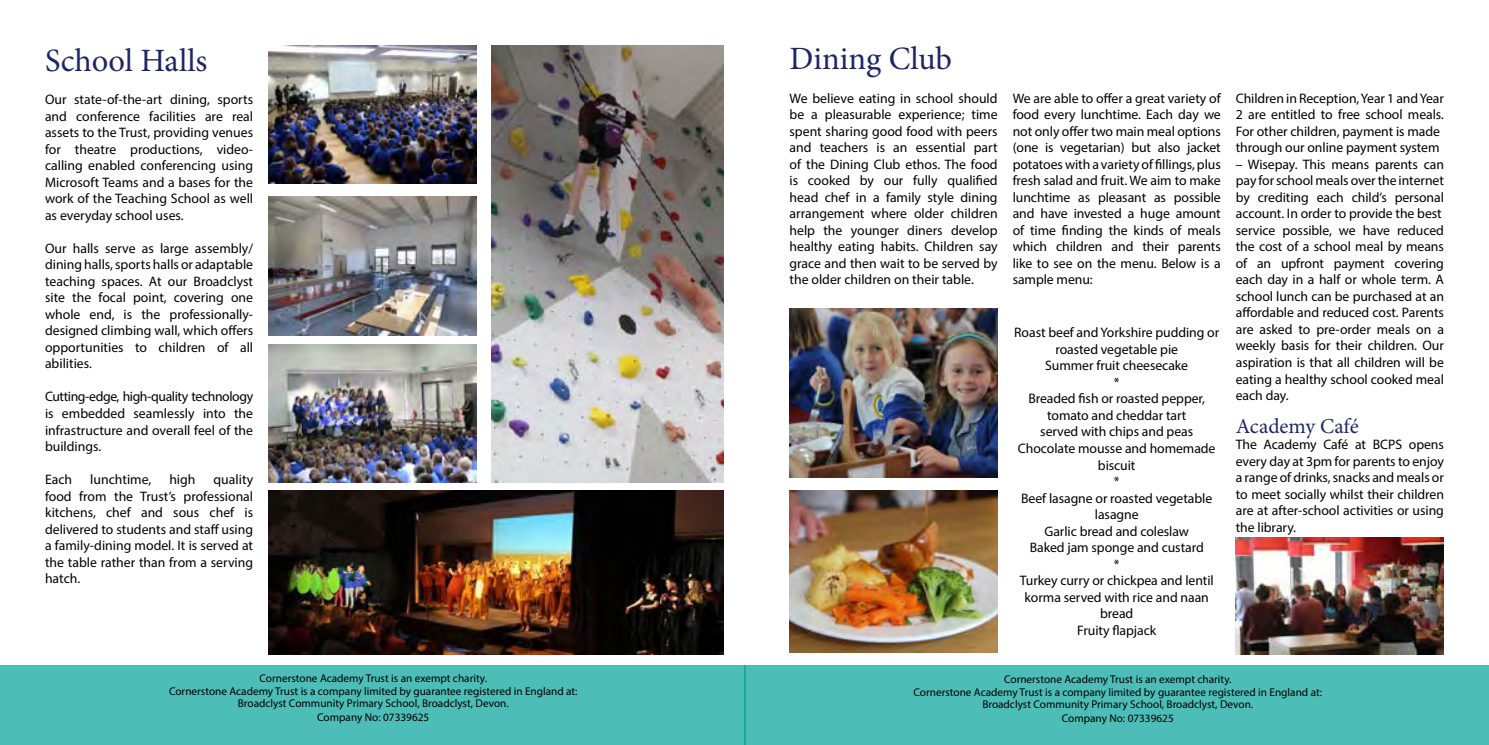
<style>
.page{position:relative;width:1489px;height:745px;background:#fff}
.page>*{position:absolute;margin:0;border:0;box-sizing:border-box;transform-origin:0 0}
.t1{font:32.5px "Minion Pro";color:#1e2564}
.t2{font:21.25px "Minion Pro";color:#1e2564}
.t3{font:13.75px/16.5px "Myriad Pro";letter-spacing:-.005em;color:#000;text-align:justify}
.t4{font:11.25px/12.9px "Myriad Pro";color:#000;text-align:center}
</style>
<div class="page">
<img style="left:491px;top:45px;width:232px;height:437px">
<img style="left:789px;top:308px;width:208px;height:169px">
<img style="left:789px;top:490px;width:208px;height:162px">
<img style="left:1235px;top:537px;width:208px;height:117px">
<img style="left:268px;top:490px;width:455px;height:164px">
<img style="left:268px;top:196px;width:208px;height:139px">
<img style="left:268px;top:45px;width:208px;height:139px">
<img style="left:268px;top:344px;width:208px;height:138px">
<div style="left:744px;top:664px;width:744px;height:80px;background:#4dbeb7"></div>
<div style="left:0;top:664px;width:745px;height:80px;background:#4dbeb7"></div>
<h1 class="t1" style="left:45px;top:39px;width:164px">School Halls</h1>
<p class="t3" style="left:45px;top:91px;width:210px">Our state-of-the-art dining, sports and conference facilities are real assets to the Trust, providing venues for theatre productions, video&shy;calling enabled conferencing using Microsoft Teams and a bases for the work of the Teaching School as well as everyday school uses.</p>
<p class="t3" style="left:45px;top:239px;width:210px">Our halls serve as large assembly/ dining halls, sports halls or adaptable teaching spaces. At our Broadclyst site the focal point, covering one whole end, is the professionally&shy;designed climbing wall, which offers opportunities to children of all abilities.</p>
<p class="t3" style="left:45px;top:388px;width:210px">Cutting-edge, high-quality technology is embedded seamlessly into the infrastructure and overall feel of the buildings.</p>
<p class="t3" style="left:45px;top:470px;width:29px">Each</p>
<p class="t3" style="left:90px;top:470px;width:62px">lunchtime,</p>
<p class="t3" style="left:169px;top:470px;width:28px">high</p>
<p class="t3" style="left:45px;top:470px;width:210px;text-indent:168px">quality food from the Trust’s professional kitchens, chef and sous chef is delivered to students and staff using a family-dining model. It is served at the table rather than from a serving hatch.</p>
<p class="t4" style="left:169px;top:671px;width:410px">Cornerstone Academy Trust is an exempt charity.<br>Cornerstone Academy Trust is a company limited by guarantee registered in England at:<br>Broadclyst Community Primary School, Broadclyst, Devon.<br>Company No: 07339625</p>
<h1 class="t1" style="left:789px;top:36px;width:164px">Dining Club</h1>
<p class="t3" style="left:789px;top:89px;width:210px">We believe eating in school should be a pleasurable experience; time spent sharing good food with peers and teachers is an essential part of the Dining Club ethos. The food is cooked by our fully qualified head chef in a family style dining arrangement where older children help the younger diners develop healthy eating habits. Children say grace and then wait to be served by the older children on their table.</p>
<p class="t3" style="left:1235px;top:89px;width:210px;text-align:left">Children in Reception, Year 1 and Year 2 are entitled to free school meals.<br>For other children, payment is made through our online payment system</p>
<p class="t3" style="left:1012px;top:89px;width:210px">We are able to offer a great variety of food every lunchtime. Each day we not only offer two main meal options (one is vegetarian) but also jacket potatoes with a variety of fillings, plus fresh salad and fruit. We aim to make lunchtime as pleasant as possible and have invested a huge amount of time finding the kinds of meals which children and their parents like to see on the menu. Below is a sample menu:</p>
<p class="t3" style="left:1235px;top:155px;width:210px;text-align:left">– Wisepay. This means parents can pay for school meals over the internet by crediting each child’s personal account. In order to provide the best service possible, we have reduced the cost of a school meal by means of an upfront payment covering each day in a half or whole term. A school lunch can be purchased at an affordable and reduced cost. Parents are asked to pre-order meals on a weekly basis for their children. Our aspiration is that all children will be eating a healthy school cooked meal each day.</p>
<h2 class="t2" style="left:1235px;top:411px;width:124px">Academy Café</h2>
<p class="t3" style="left:1235px;top:436px;width:210px">The Academy Café at BCPS opens every day at 3pm for parents to enjoy a range of drinks, snacks and meals or to meet socially whilst their children are at after-school activities or using the library.</p>
<p class="t3" style="left:1014px;top:324px;width:206px;text-align:center">Roast beef and Yorkshire pudding or roasted vegetable pie<br>Summer fruit cheesecake<br>*<br>Breaded fish or roasted pepper, tomato and cheddar tart<br>served with chips and peas<br>Chocolate mousse and homemade biscuit<br>*<br>Beef lasagne or roasted vegetable lasagne<br>Garlic bread and coleslaw<br>Baked jam sponge and custard<br>*<br>Turkey curry or chickpea and lentil korma served with rice and naan bread<br>Fruity flapjack</p>
<p class="t4" style="left:913px;top:672px;width:410px">Cornerstone Academy Trust is an exempt charity.<br>Cornerstone Academy Trust is a company limited by guarantee registered in England at:<br>Broadclyst Community Primary School, Broadclyst, Devon.<br>Company No: 07339625</p>
</div>
